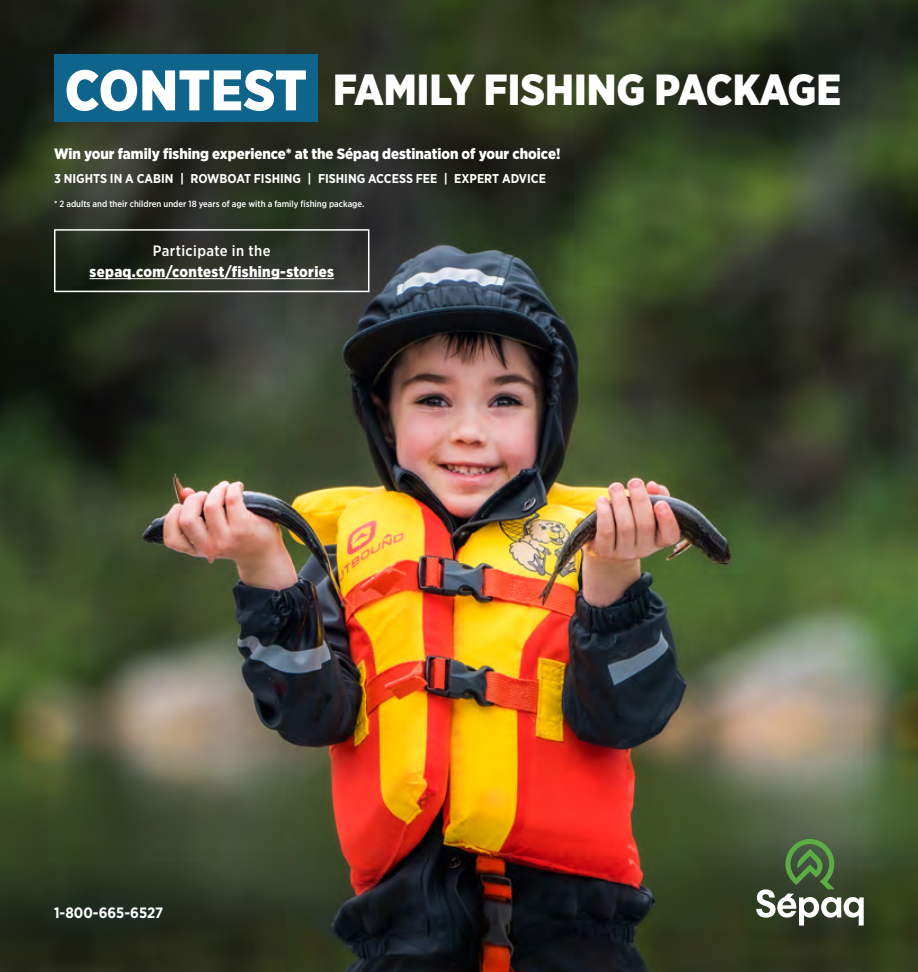
<style>
.page{position:relative;width:918px;height:972px;background:#fff}
.page>*{position:absolute;margin:0;border:0;box-sizing:border-box;transform-origin:0 0}
.t1{font:900 57.15px "Gotham Narrow";letter-spacing:.005em;color:#fff}
.t2{font:900 43.5px "Gotham Narrow";color:#fff}
.t3{font:900 15px "Gotham Narrow";color:#fff}
.t4{font:900 15px "Gotham Narrow";letter-spacing:.025em;color:#fff}
.t5{font:500 15px "Gotham Narrow";letter-spacing:.025em;color:#fff}
.t6{font:700 15px "Gotham Narrow";color:#fff}
.t7{font:700 12.75px "Gotham Narrow";color:#fff}
.t8{font:500 9px "Gotham Narrow";color:#fff}
</style>
<div class="page">
<img style="left:0;top:0;width:918px;height:972px">
<div style="left:54px;top:54px;width:264px;height:67px;background:#0e648a"></div>
<hr style="left:90px;top:278px;width:244px;height:1px;background:#fff">
<div style="left:54px;top:229px;width:315px;height:63px;border:2px solid #fff"></div>
<div style="left:728px;top:811px;width:165px;height:142px;background:#1e5a6f;opacity:.35"></div>
<svg style="left:756px;top:839px;width:108px;height:87px;background:#5b6e52"></svg>
<div style="left:28px;top:878px;width:162px;height:68px;background:#212a1d"></div>
<h2 class="t1" style="left:65px;top:53px;width:244px">CONTEST</h2>
<h3 class="t2" style="left:333px;top:61px;width:510px">FAMILY FISHING PACKAGE</h3>
<p class="t3" style="left:54px;top:144px;width:508px">Win your family fishing experience* at the Sépaq destination of your choice!</p>
<p class="t7" style="left:54px;top:170px;width:493px">3 NIGHTS IN A CABIN | ROWBOAT FISHING | FISHING ACCESS FEE | EXPERT ADVICE</p>
<p class="t8" style="left:54px;top:198px;width:312px">* 2 adults and their children under 18 years of age with a family fishing package.</p>
<p class="t5" style="left:153px;top:241px;width:119px">Participate in the</p>
<p class="t4" style="left:90px;top:262px;width:246px">sepaq.com/contest/fishing-stories</p>
<p class="t6" style="left:54px;top:903px;width:111px">1-800-665-6527</p>
</div>
